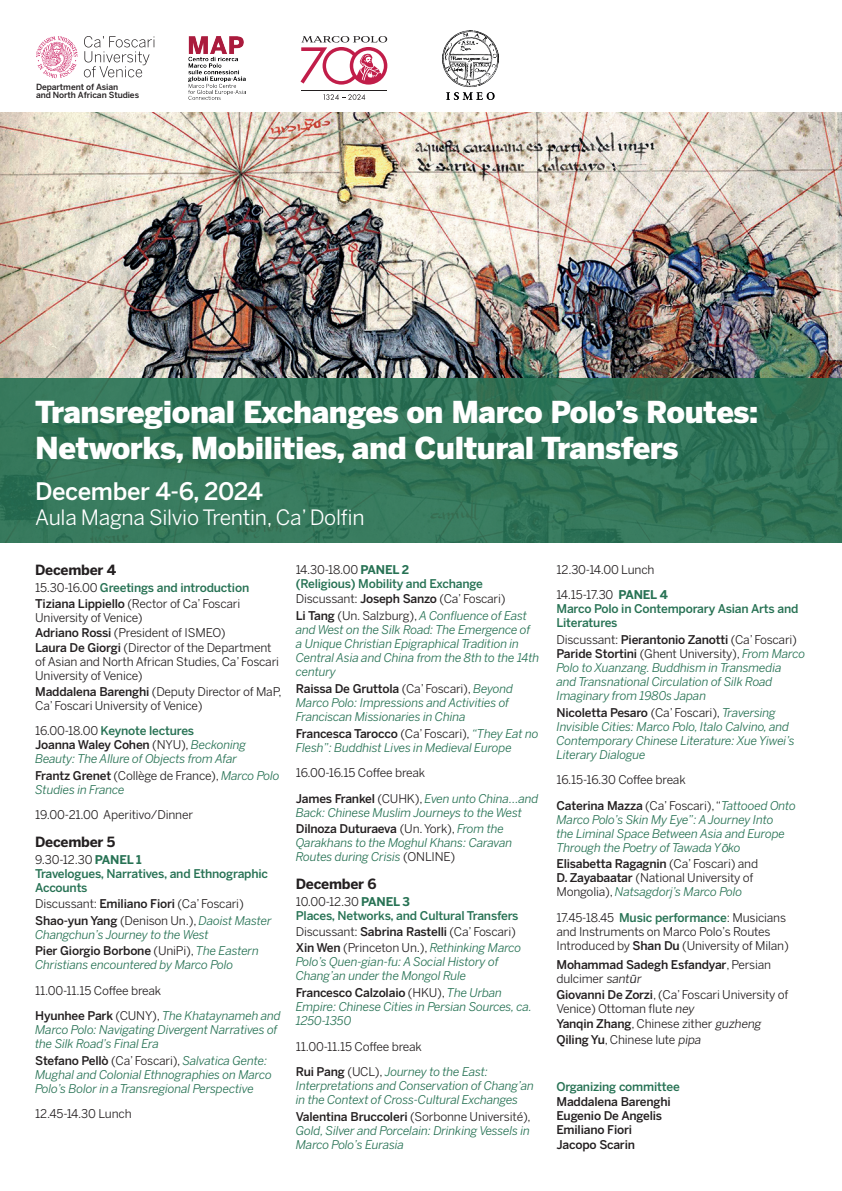
<style>
.page{position:relative;width:842px;height:1191px;background:#fff}
.page>*{position:absolute;margin:0;border:0;box-sizing:border-box;transform-origin:0 0}
.t1{font:900 30px/36px "Benton Sans";letter-spacing:-.015em;color:#fff}
.t2{font:500 24px "Benton Sans";letter-spacing:-.02em;color:#fff}
.t3{font:21px "Benton Sans";letter-spacing:-.015em;color:#fff}
.t4{font:700 14px "Benton Sans";letter-spacing:-.015em;color:#231f20}
.t5{font:italic 12px/14px "Benton Sans";letter-spacing:-.015em;color:#277254}
.t6{font:12px/14px "Benton Sans";letter-spacing:-.015em;color:#231f20}
.t7{font:500 12px/14px "Benton Sans";letter-spacing:-.015em;color:#277254}
.t8{font:500 12px/14.4px "Benton Sans";letter-spacing:-.015em;color:#231f20}
.t9{font:500 8.5px/8.5px "Benton Sans";letter-spacing:-.01em;color:#231f20}
.s1{font-weight:500;color:#277254}
.s2{font-weight:500}
.s3{font-style:normal;color:#231f20}
.s4{font-weight:500;font-style:normal}
.s5{font-weight:500;font-style:normal;color:#231f20}
.s6{font-weight:400;color:#231f20}
.s7{font-weight:700}
.s8{font-style:italic;color:#277254}
.s9{font-weight:700;color:#277254}
.s10{font-family:"Open Sans";font-style:normal}
.s11{font-weight:400}
.s12{font-family:"Open Sans";font-weight:400}
</style>
<div class="page">
<img style="left:0;top:112px;width:842px;height:266px">
<svg style="left:84px;top:36px;width:71px;height:41px"></svg>
<svg style="left:36px;top:36px;width:42px;height:42px"></svg>
<img style="left:442px;top:30px;width:57px;height:70px">
<svg style="left:323px;top:94px;width:42px;height:6px"></svg>
<hr style="left:301px;top:90px;width:86px;height:1px;background:#231f20">
<svg style="left:300px;top:36px;width:87px;height:49px"></svg>
<svg style="left:0;top:378px;width:842px;height:164px;background:#327458"></svg>
<img style="left:189px;top:36px;width:57px;height:64px">
<p class="t9" style="left:36px;top:82px;width:105px">Department of Asian<br>and North African Studies</p>
<h1 class="t1" style="left:35px;top:394px;width:725px">Transregional Exchanges on Marco Polo’s Routes:<br>Networks, Mobilities, and Cultural Transfers</h1>
<h2 class="t2" style="left:35px;top:476px;width:229px">December 4-6, 2024</h2>
<h3 class="t3" style="left:35px;top:505px;width:331px">Aula Magna Silvio Trentin, Ca’ Dolfin</h3>
<p class="t4" style="left:35px;top:562px;width:83px">December 4</p>
<p class="t6" style="left:35px;top:580px;width:216px;line-height:15.4px">15.30-16.00 <span class="s1">Greetings and introduction<br></span><span class="s2">Tiziana Lippiello</span> (Rector of Ca’ Foscari</p>
<p class="t6" style="left:35px;top:609px;width:238px;line-height:15.4px">University of Venice)<br><span class="s2">Adriano Rossi</span> (President of ISMEO)<br><span class="s2">Laura De Giorgi</span> (Director of the Department</p>
<p class="t6" style="left:35px;top:655px;width:245px">of Asian and North African Studies, Ca’ Foscari<br>University of Venice)</p>
<p class="t6" style="left:35px;top:684px;width:248px"><span class="s2">Maddalena Barenghi</span> (Deputy Director of MaP,<br>Ca’ Foscari University of Venice)</p>
<p class="t5" style="left:35px;top:724px;width:213px"><span class="s3">16.00-18.00</span> <span class="s4">Keynote lectures<br></span><span class="s5">Joanna Waley Cohen</span> <span class="s3">(NYU),</span> Beckoning<br>Beauty: The Allure of Objects from Afar</p>
<p class="t5" style="left:35px;top:768px;width:246px"><span class="s5">Frantz Grenet</span> <span class="s3">(Collège de France),</span> Marco Polo<br>Studies in France</p>
<p class="t6" style="left:35px;top:808px;width:159px">19.00-21.00 Aperitivo/Dinner</p>
<p class="t4" style="left:35px;top:834px;width:82px">December 5</p>
<p class="t7" style="left:35px;top:852px;width:234px"><span class="s6">9.30-12.30</span> <span class="s7">PANEL 1<br></span>Travelogues, Narratives, and Ethnographic<br>Accounts</p>
<p class="t6" style="left:35px;top:894px;width:238px;line-height:16.8px">Discussant: <span class="s2">Emiliano Fiori</span> (Ca’ Foscari)<br><span class="s2">Shao-yun Yang</span> (Denison Un.), <span class="s8">Daoist Master</span></p>
<p class="t5" style="left:35px;top:925px;width:225px;line-height:16.8px">Changchun’s Journey to the West<br><span class="s5">Pier Giorgio Borbone</span> <span class="s3">(UniPi),</span> The Eastern</p>
<p class="t5" style="left:35px;top:958px;width:200px">Christians encountered by Marco Polo</p>
<p class="t6" style="left:35px;top:977px;width:247px;line-height:25.3px">11.00-11.15 Coffee break<br><span class="s2">Hyunhee Park</span> (CUNY), <span class="s8">The Khataynameh and</span></p>
<p class="t5" style="left:35px;top:1022px;width:244px">Marco Polo: Navigating Divergent Narratives of the Silk Road’s Final Era</p>
<p class="t5" style="left:35px;top:1053px;width:238px"><span class="s5">Stefano Pellò</span> <span class="s3">(Ca’ Foscari),</span> Salvatica Gente:<br>Mughal and Colonial Ethnographies on Marco<br>Polo’s Bolor in a Transregional Perspective</p>
<p class="t6" style="left:35px;top:1106px;width:98px">12.45-14.30 Lunch</p>
<p class="t7" style="left:296px;top:562px;width:189px"><span class="s6">14.30-18.00</span> <span class="s7">PANEL 2<br></span>(Religious) Mobility and Exchange</p>
<p class="t6" style="left:296px;top:590px;width:233px;line-height:16.8px">Discussant: <span class="s2">Joseph Sanzo</span> (Ca’ Foscari)<br><span class="s2">Li Tang</span> (Un. Salzburg), <span class="s8">A Confluence of East</span></p>
<p class="t5" style="left:296px;top:622px;width:245px">and West on the Silk Road: The Emergence of a Unique Christian Epigraphical Tradition in Central Asia and China from the 8th to the 14th century</p>
<p class="t5" style="left:296px;top:681px;width:219px"><span class="s5">Raissa De Gruttola</span> <span class="s3">(Ca’ Foscari),</span> Beyond<br>Marco Polo: Impressions and Activities of<br>Franciscan Missionaries in China</p>
<p class="t5" style="left:296px;top:726px;width:244px"><span class="s5">Francesca Tarocco</span> <span class="s3">(Ca’ Foscari),</span> “They Eat no<br>Flesh”: Buddhist Lives in Medieval Europe</p>
<p class="t6" style="left:296px;top:760px;width:244px;line-height:25.3px">16.00-16.15 Coffee break<br><span class="s2">James Frankel</span> (CUHK), <span class="s8">Even unto China…and</span></p>
<p class="t5" style="left:296px;top:803px;width:228px;line-height:16.8px">Back: Chinese Muslim Journeys to the West<br><span class="s5">Dilnoza Duturaeva</span> <span class="s3">(Un. York),</span> From the</p>
<p class="t5" style="left:296px;top:836px;width:218px">Qarakhans to the Moghul Khans: Caravan<br>Routes during Crisis <span class="s3">(ONLINE)</span></p>
<p class="t4" style="left:296px;top:876px;width:82px">December 6</p>
<p class="t7" style="left:296px;top:894px;width:224px"><span class="s6">10.00-12.30</span> <span class="s7">PANEL 3<br></span>Places, Networks, and Cultural Transfers</p>
<p class="t6" style="left:296px;top:922px;width:227px;line-height:16.8px">Discussant: <span class="s2">Sabrina Rastelli</span> (Ca’ Foscari)<br><span class="s2">Xin Wen</span> (Princeton Un.), <span class="s8">Rethinking Marco</span></p>
<p class="t5" style="left:296px;top:955px;width:204px">Polo’s Quen-gian-fu: A Social History of<br>Chang’an under the Mongol Rule</p>
<p class="t5" style="left:296px;top:985px;width:238px"><span class="s5">Francesco Calzolaio</span> <span class="s3">(HKU),</span> The Urban<br>Empire: Chinese Cities in Persian Sources, ca.<br>1250-1350</p>
<p class="t6" style="left:296px;top:1033px;width:194px;line-height:25.3px">11.00-11.15 Coffee break<br><span class="s2">Rui Pang</span> (UCL), <span class="s8">Journey to the East:</span></p>
<p class="t5" style="left:296px;top:1078px;width:240px">Interpretations and Conservation of Chang’an in the Context of Cross-Cultural Exchanges</p>
<p class="t5" style="left:296px;top:1109px;width:236px;text-align:justify"><span class="s5">Valentina Bruccoleri</span> <span class="s3">(Sorbonne Université), </span>Gold, Silver and Porcelain: Drinking Vessels in Marco Polo’s Eurasia</p>
<p class="t6" style="left:556px;top:556px;width:113px;line-height:25.3px">12.30-14.00 Lunch<br>14.15-17.30 <span class="s9">PANEL 4</span></p>
<p class="t7" style="left:556px;top:601px;width:244px">Marco Polo in Contemporary Asian Arts and<br>Literatures</p>
<p class="t5" style="left:556px;top:632px;width:250px"><span class="s3">Discussant:</span> <span class="s5">Pierantonio Zanotti</span> <span class="s3">(Ca’ Foscari)<br></span><span class="s5">Paride Stortini</span> <span class="s3">(Ghent University),</span> From Marco Polo to Xuanzang. Buddhism in Transmedia<br>and Transnational Circulation of Silk Road Imaginary from 1980s Japan</p>
<p class="t5" style="left:556px;top:705px;width:240px"><span class="s5">Nicoletta Pesaro</span> <span class="s3">(Ca’ Foscari),</span> Traversing Invisible Cities: Marco Polo, Italo Calvino, and Contemporary Chinese Literature: Xue Yiwei’s Literary Dialogue</p>
<p class="t6" style="left:556px;top:767px;width:241px;line-height:25.3px">16.15-16.30 Coffee break<br><span class="s2">Caterina Mazza</span> (Ca’ Foscari), “<span class="s8">Tattooed Onto</span></p>
<p class="t5" style="left:556px;top:812px;width:230px">Marco Polo’s Skin My Eye”: A Journey Into the Liminal Space Between Asia and Europe<br>Through the Poetry of Tawada Y<span class="s10">ō</span>ko</p>
<p class="t6" style="left:556px;top:857px;width:203px"><span class="s2">Elisabetta Ragagnin</span> (Ca’ Foscari) and<br><span class="s2">D. Zayabaatar</span> (National University of<br>Mongolia), <span class="s8">Natsagdorj’s Marco Polo</span></p>
<p class="t6" style="left:556px;top:910px;width:234px">17.45-18.45 <span class="s1">Music performance</span>: Musicians and Instruments on Marco Polo’s Routes<br>Introduced by <span class="s2">Shan Du</span> (University of Milan)</p>
<p class="t8" style="left:556px;top:958px;width:216px;line-height:14px">Mohammad Sadegh Esfandyar<span class="s11">, Persian dulcimer sant</span><span class="s12">ū</span><span class="s11">r</span></p>
<p class="t6" style="left:556px;top:987px;width:233px"><span class="s2">Giovanni De Zorzi</span>, (Ca’ Foscari University of<br>Venice) Ottoman flute ney</p>
<p class="t6" style="left:556px;top:1016px;width:208px;line-height:15.4px"><span class="s2">Yanqin Zhang</span>, Chinese zither guzheng<br><span class="s2">Qiling Yu</span>, Chinese lute pipa</p>
<p class="t7" style="left:556px;top:1079px;width:125px">Organizing committee</p>
<p class="t8" style="left:556px;top:1093px;width:116px">Maddalena Barenghi<br>Eugenio De Angelis<br>Emiliano Fiori<br>Jacopo Scarin</p>
</div>
